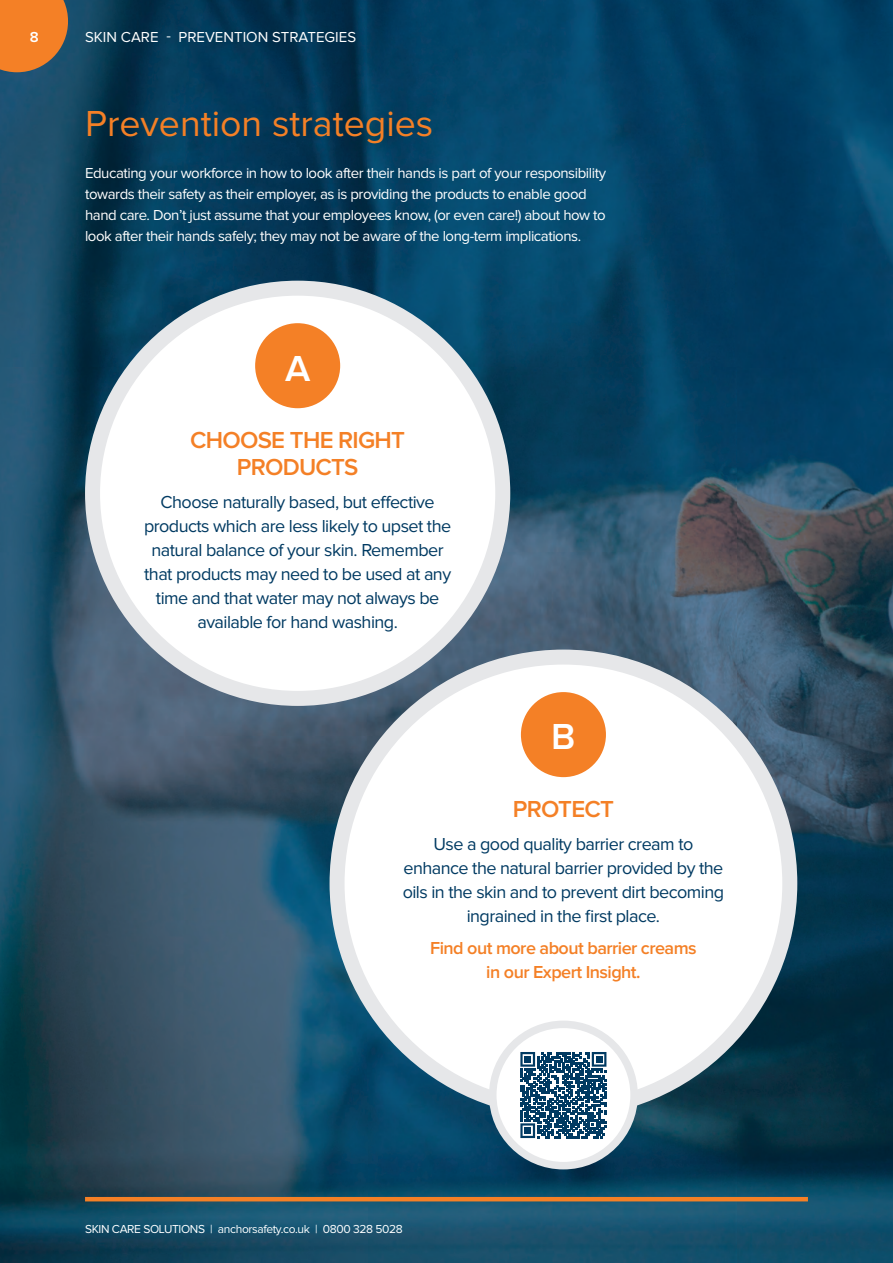
<style>
.page{position:relative;width:893px;height:1263px;background:#fff}
.page>*{position:absolute;margin:0;border:0;box-sizing:border-box;transform-origin:0 0}
.t1{font:37.5px "Proxima Nova";color:#f48026}
.t2{font:600 37.5px "Proxima Nova";color:#fff}
.t3{font:600 24px/27px "Proxima Nova";letter-spacing:-.03em;color:#f48026;text-align:center}
.t4{font:18px/24px "Proxima Nova";letter-spacing:-.03em;color:#003a62;text-align:center}
.t5{font:600 18px/24px "Proxima Nova";letter-spacing:-.03em;color:#f48026;text-align:center}
.t6{font:15px/21px "Proxima Nova";letter-spacing:-.03em;color:#fff}
.t7{font:15px "Proxima Nova";color:#fff}
.t8{font:600 15px "Proxima Nova";color:#fff}
.t9{font:12px "Proxima Nova";letter-spacing:-.03em;color:#fff}
</style>
<div class="page">
<img style="left:0;top:0;width:893px;height:1263px">
<hr style="left:85px;top:1197px;width:723px;height:4px;background:#f48026">
<svg style="left:0;top:0;width:68px;height:72px"></svg>
<div style="left:93px;top:288px;width:410px;height:410px;background:#fff;border-radius:50%"></div>
<div style="left:85px;top:281px;width:425px;height:425px;border:15px solid #e6e7e9;border-radius:50%"></div>
<div style="left:337px;top:657px;width:453px;height:453px;background:#fff;border-radius:50%"></div>
<div style="left:330px;top:649px;width:467px;height:468px;border:15px solid #e6e7e9;border-radius:50%"></div>
<div style="left:255px;top:323px;width:85px;height:85px;background:#f48026;border-radius:50%"></div>
<div style="left:521px;top:692px;width:85px;height:85px;background:#f48026;border-radius:50%"></div>
<div style="left:493px;top:1024px;width:141px;height:142px;background:#fff;border-radius:50%"></div>
<svg style="left:520px;top:1052px;width:86px;height:86px"></svg>
<div style="left:525px;top:1127px;width:6px;height:7px;background:#003a62"></div>
<div style="left:489px;top:1020px;width:149px;height:149px;border:8px solid #e6e7e9;border-radius:50%"></div>
<p class="t8" style="left:30px;top:30px;width:10px">8</p>
<p class="t7" style="left:85px;top:30px;width:273px">SKIN CARE - PREVENTION STRATEGIES</p>
<h1 class="t1" style="left:85px;top:106px;width:350px">Prevention strategies</h1>
<p class="t6" style="left:85px;top:163px;width:522px">Educating your workforce in how to look after their hands is part of your responsibility towards their safety as their employer, as is providing the products to enable good hand care. Don’t just assume that your employees know, (or even care!) about how to look after their hands safely; they may not be aware of the long-term implications.</p>
<h1 class="t2" style="left:285px;top:351px;width:27px">A</h1>
<h2 class="t3" style="left:190px;top:428px;width:216px">CHOOSE THE RIGHT<br>PRODUCTS</h2>
<p class="t4" style="left:144px;top:491px;width:309px">Choose naturally based, but effective products which are less likely to upset the natural balance of your skin. Remember that products may need to be used at any time and that water may not always be available for hand washing.</p>
<h1 class="t2" style="left:551px;top:720px;width:26px">B</h1>
<h2 class="t3" style="left:513px;top:797px;width:103px">PROTECT</h2>
<p class="t4" style="left:403px;top:833px;width:323px">Use a good quality barrier cream to enhance the natural barrier provided by the oils in the skin and to prevent dirt becoming ingrained in the first place.</p>
<p class="t5" style="left:430px;top:937px;width:268px">Find out more about barrier creams in our Expert Insight.</p>
<p class="t9" style="left:85px;top:1224px;width:319px">SKIN CARE SOLUTIONS | anchorsafety.co.uk | 0800 328 5028</p>
</div>
